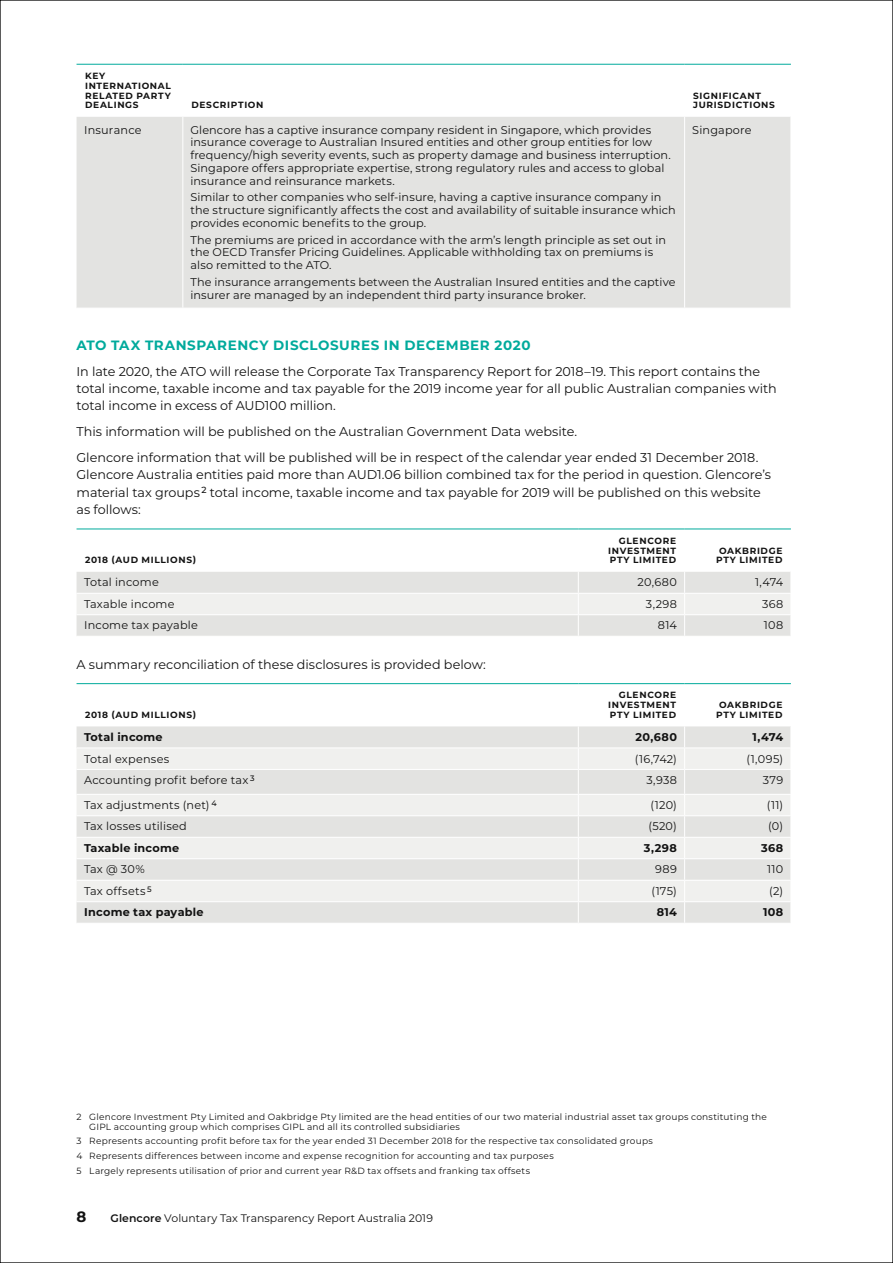
<style>
.page{position:relative;width:893px;height:1263px;background:#fff}
.page>*{position:absolute;margin:0;border:0;box-sizing:border-box;transform-origin:0 0}
.t1{font:700 15px "Montserrat";color:#121212}
.GLN__Cross_Head{font:700 13.5px "Montserrat";letter-spacing:.045em;color:#00aa9c}
.GLN__Body_Copy__M{font:12.75px/17.2px "Montserrat";letter-spacing:-.005em;color:#121212}
.GLN__Table_Copy{font:11.25px/12.8px "Montserrat";letter-spacing:.01em;color:#121212}
.GLN__Table_Copy-2{font:700 11.25px "Montserrat";letter-spacing:.025em;color:#121212}
.t2{font:10.8px "Montserrat";letter-spacing:.005em;color:#121212}
.GLN__Footnote{font:9px/9.8px "Montserrat";letter-spacing:.025em;color:#121212}
.GLN__Table_Header{font:700 9px/9.8px "Montserrat";letter-spacing:.075em;color:#121212}
.s1{font-weight:600}
</style>
<div class="page">
<div style="left:77px;top:117px;width:713px;height:191px;background:#e3e3e1"></div>
<hr style="left:182px;top:117px;width:1px;height:191px;background:#fff">
<hr style="left:684px;top:117px;width:1px;height:191px;background:#fff">
<hr style="left:77px;top:64px;width:106px;height:1px;background:#00aa9c">
<hr style="left:183px;top:64px;width:502px;height:1px;background:#00aa9c">
<hr style="left:685px;top:64px;width:106px;height:1px;background:#00aa9c">
<svg style="left:77px;top:572px;width:714px;height:64px;background:#e8e8e6"></svg>
<hr style="left:77px;top:528px;width:501px;height:1px;background:#00aa9c">
<hr style="left:578px;top:528px;width:107px;height:1px;background:#00aa9c">
<hr style="left:685px;top:528px;width:106px;height:1px;background:#00aa9c">
<div style="left:77px;top:726px;width:713px;height:197px;background:#e3e3e1"></div>
<svg style="left:77px;top:748px;width:713px;height:153px;background:#eaeae8"></svg>
<hr style="left:77px;top:747px;width:501px;height:1px;background:#fff">
<hr style="left:578px;top:747px;width:107px;height:1px;background:#fff">
<hr style="left:685px;top:747px;width:106px;height:1px;background:#fff">
<hr style="left:77px;top:769px;width:501px;height:1px;background:#fff">
<hr style="left:578px;top:769px;width:107px;height:1px;background:#fff">
<hr style="left:685px;top:769px;width:106px;height:1px;background:#fff">
<hr style="left:77px;top:794px;width:501px;height:1px;background:#fff">
<hr style="left:578px;top:794px;width:107px;height:1px;background:#fff">
<hr style="left:685px;top:794px;width:106px;height:1px;background:#fff">
<hr style="left:77px;top:815px;width:501px;height:1px;background:#fff">
<hr style="left:578px;top:815px;width:107px;height:1px;background:#fff">
<hr style="left:685px;top:815px;width:106px;height:1px;background:#fff">
<hr style="left:77px;top:837px;width:501px;height:1px;background:#fff">
<hr style="left:578px;top:837px;width:107px;height:1px;background:#fff">
<hr style="left:685px;top:837px;width:106px;height:1px;background:#fff">
<hr style="left:77px;top:858px;width:501px;height:1px;background:#fff">
<hr style="left:578px;top:858px;width:107px;height:1px;background:#fff">
<hr style="left:685px;top:858px;width:106px;height:1px;background:#fff">
<hr style="left:77px;top:880px;width:501px;height:1px;background:#fff">
<hr style="left:578px;top:880px;width:107px;height:1px;background:#fff">
<hr style="left:685px;top:880px;width:106px;height:1px;background:#fff">
<hr style="left:77px;top:901px;width:501px;height:1px;background:#fff">
<hr style="left:578px;top:901px;width:107px;height:1px;background:#fff">
<svg style="left:578px;top:726px;width:1px;height:197px"></svg>
<hr style="left:685px;top:901px;width:106px;height:1px;background:#fff">
<svg style="left:684px;top:726px;width:1px;height:197px"></svg>
<svg style="left:790px;top:726px;width:1px;height:197px"></svg>
<hr style="left:77px;top:683px;width:501px;height:1px;background:#00aa9c">
<hr style="left:578px;top:683px;width:107px;height:1px;background:#00aa9c">
<hr style="left:685px;top:683px;width:106px;height:1px;background:#00aa9c">
<p class="GLN__Table_Header" style="left:85px;top:71px;width:87px">KEY<br>INTERNATIONAL<br>RELATED PARTY<br>DEALINGS</p>
<p class="GLN__Table_Header" style="left:191px;top:100px;width:74px">DESCRIPTION</p>
<p class="GLN__Table_Header" style="left:693px;top:90px;width:83px">SIGNIFICANT<br>JURISDICTIONS</p>
<p class="GLN__Table_Copy" style="left:84px;top:123px;width:59px">Insurance</p>
<p class="GLN__Table_Copy" style="left:190px;top:123px;width:482px">Glencore has a captive insurance company resident in Singapore, which provides insurance coverage to Australian Insured entities and other group entities for low frequency/high severity events, such as property damage and business interruption.<br>Singapore offers appropriate expertise, strong regulatory rules and access to global insurance and reinsurance markets.</p>
<p class="GLN__Table_Copy" style="left:190px;top:191px;width:487px">Similar to other companies who self-insure, having a captive insurance company in the structure significantly affects the cost and availability of suitable insurance which provides economic benefits to the group.</p>
<p class="GLN__Table_Copy" style="left:190px;top:233px;width:477px">The premiums are priced in accordance with the arm’s length principle as set out in the OECD Transfer Pricing Guidelines. Applicable withholding tax on premiums is also remitted to the ATO.</p>
<p class="GLN__Table_Copy" style="left:190px;top:275px;width:487px">The insurance arrangements between the Australian Insured entities and the captive insurer are managed by an independent third party insurance broker.</p>
<p class="GLN__Table_Copy" style="left:692px;top:123px;width:61px">Singapore</p>
<p class="GLN__Cross_Head" style="left:77px;top:335px;width:456px">ATO TAX TRANSPARENCY DISCLOSURES IN DECEMBER 2020</p>
<p class="GLN__Body_Copy__M" style="left:77px;top:362px;width:702px">In late 2020, the ATO will release the Corporate Tax Transparency Report for 2018–19. This report contains the total income, taxable income and tax payable for the 2019 income year for all public Australian companies with total income in excess of AUD100 million.</p>
<p class="GLN__Body_Copy__M" style="left:77px;top:423px;width:502px">This information will be published on the Australian Government Data website.</p>
<p class="GLN__Body_Copy__M" style="left:77px;top:448px;width:696px">Glencore information that will be published will be in respect of the calendar year ended 31 December 2018.<br>Glencore Australia entities paid more than AUD1.06 billion combined tax for the period in question. Glencore’s material tax groups <sup>2</sup> total income, taxable income and tax payable for 2019 will be published on this website as follows:</p>
<p class="GLN__Table_Header" style="left:85px;top:555px;width:113px">2018 (AUD MILLIONS)</p>
<p class="GLN__Table_Header" style="left:608px;top:535px;width:70px;text-align:justify;text-indent:11px">GLENCORE INVESTMENT PTY LIMITED</p>
<p class="GLN__Table_Header" style="left:716px;top:545px;width:68px;text-align:center">OAKBRIDGE<br>PTY LIMITED</p>
<p class="GLN__Table_Copy" style="left:84px;top:576px;width:76px">Total income</p>
<p class="GLN__Table_Copy" style="left:638px;top:576px;width:41px">20,680</p>
<p class="GLN__Table_Copy" style="left:755px;top:576px;width:30px">1,474</p>
<p class="GLN__Table_Copy" style="left:84px;top:597px;width:92px">Taxable income</p>
<p class="GLN__Table_Copy" style="left:646px;top:597px;width:33px">3,298</p>
<p class="GLN__Table_Copy" style="left:762px;top:597px;width:23px">368</p>
<p class="GLN__Table_Copy" style="left:84px;top:619px;width:115px">Income tax payable</p>
<p class="GLN__Table_Copy" style="left:658px;top:619px;width:21px">814</p>
<p class="GLN__Table_Copy" style="left:764px;top:619px;width:21px">108</p>
<p class="GLN__Body_Copy__M" style="left:77px;top:655px;width:411px">A summary reconciliation of these disclosures is provided below:</p>
<p class="GLN__Table_Header" style="left:85px;top:709px;width:113px">2018 (AUD MILLIONS)</p>
<p class="GLN__Table_Header" style="left:608px;top:690px;width:70px;text-align:justify;text-indent:11px">GLENCORE INVESTMENT PTY LIMITED</p>
<p class="GLN__Table_Header" style="left:716px;top:700px;width:68px;text-align:center">OAKBRIDGE<br>PTY LIMITED</p>
<p class="GLN__Table_Copy-2" style="left:84px;top:729px;width:80px">Total income</p>
<p class="GLN__Table_Copy-2" style="left:635px;top:729px;width:43px">20,680</p>
<p class="GLN__Table_Copy-2" style="left:753px;top:729px;width:32px">1,474</p>
<p class="GLN__Table_Copy" style="left:84px;top:752px;width:87px">Total expenses</p>
<p class="GLN__Table_Copy" style="left:635px;top:752px;width:44px">(16,742)</p>
<p class="GLN__Table_Copy" style="left:747px;top:752px;width:38px">(1,095)</p>
<p class="GLN__Table_Copy" style="left:84px;top:773px;width:172px">Accounting profit before tax <sup>3</sup></p>
<p class="GLN__Table_Copy" style="left:646px;top:773px;width:32px">3,938</p>
<p class="GLN__Table_Copy" style="left:763px;top:773px;width:22px">379</p>
<p class="GLN__Table_Copy" style="left:84px;top:798px;width:134px">Tax adjustments (net) <sup>4</sup></p>
<p class="GLN__Table_Copy" style="left:651px;top:798px;width:28px">(120)</p>
<p class="GLN__Table_Copy" style="left:767px;top:798px;width:18px">(11)</p>
<p class="GLN__Table_Copy" style="left:84px;top:820px;width:104px">Tax losses utilised</p>
<p class="GLN__Table_Copy" style="left:648px;top:820px;width:30px">(520)</p>
<p class="GLN__Table_Copy" style="left:768px;top:820px;width:17px">(0)</p>
<p class="GLN__Table_Copy-2" style="left:84px;top:840px;width:97px">Taxable income</p>
<p class="GLN__Table_Copy-2" style="left:644px;top:840px;width:35px">3,298</p>
<p class="GLN__Table_Copy-2" style="left:761px;top:840px;width:24px">368</p>
<p class="GLN__Table_Copy" style="left:84px;top:863px;width:62px">Tax @ 30%</p>
<p class="GLN__Table_Copy" style="left:655px;top:863px;width:23px">989</p>
<p class="GLN__Table_Copy" style="left:767px;top:863px;width:18px">110</p>
<p class="GLN__Table_Copy" style="left:84px;top:884px;width:69px">Tax offsets <sup>5</sup></p>
<p class="GLN__Table_Copy" style="left:651px;top:884px;width:27px">(175)</p>
<p class="GLN__Table_Copy" style="left:769px;top:884px;width:16px">(2)</p>
<p class="GLN__Table_Copy-2" style="left:84px;top:904px;width:121px">Income tax payable</p>
<p class="GLN__Table_Copy-2" style="left:657px;top:904px;width:22px">814</p>
<p class="GLN__Table_Copy-2" style="left:763px;top:904px;width:22px">108</p>
<p class="GLN__Footnote" style="left:89px;top:1112px;width:679px;text-indent:-13px">2 Glencore Investment Pty Limited and Oakbridge Pty limited are the head entities of our two material industrial asset tax groups constituting the<br>GIPL accounting group which comprises GIPL and all its controlled subsidiaries</p>
<p class="GLN__Footnote" style="left:77px;top:1136px;width:578px">3 Represents accounting profit before tax for the year ended 31 December 2018 for the respective tax consolidated groups</p>
<p class="GLN__Footnote" style="left:77px;top:1151px;width:479px">4 Represents differences between income and expense recognition for accounting and tax purposes</p>
<p class="GLN__Footnote" style="left:77px;top:1165px;width:455px">5 Largely represents utilisation of prior and current year R&amp;D tax offsets and franking tax offsets</p>
<h1 class="t1" style="left:77px;top:1206px;width:11px">8</h1>
<p class="t2" style="left:111px;top:1211px;width:324px"><span class="s1">Glencore</span> Voluntary Tax Transparency Report Australia 2019</p>
</div>
